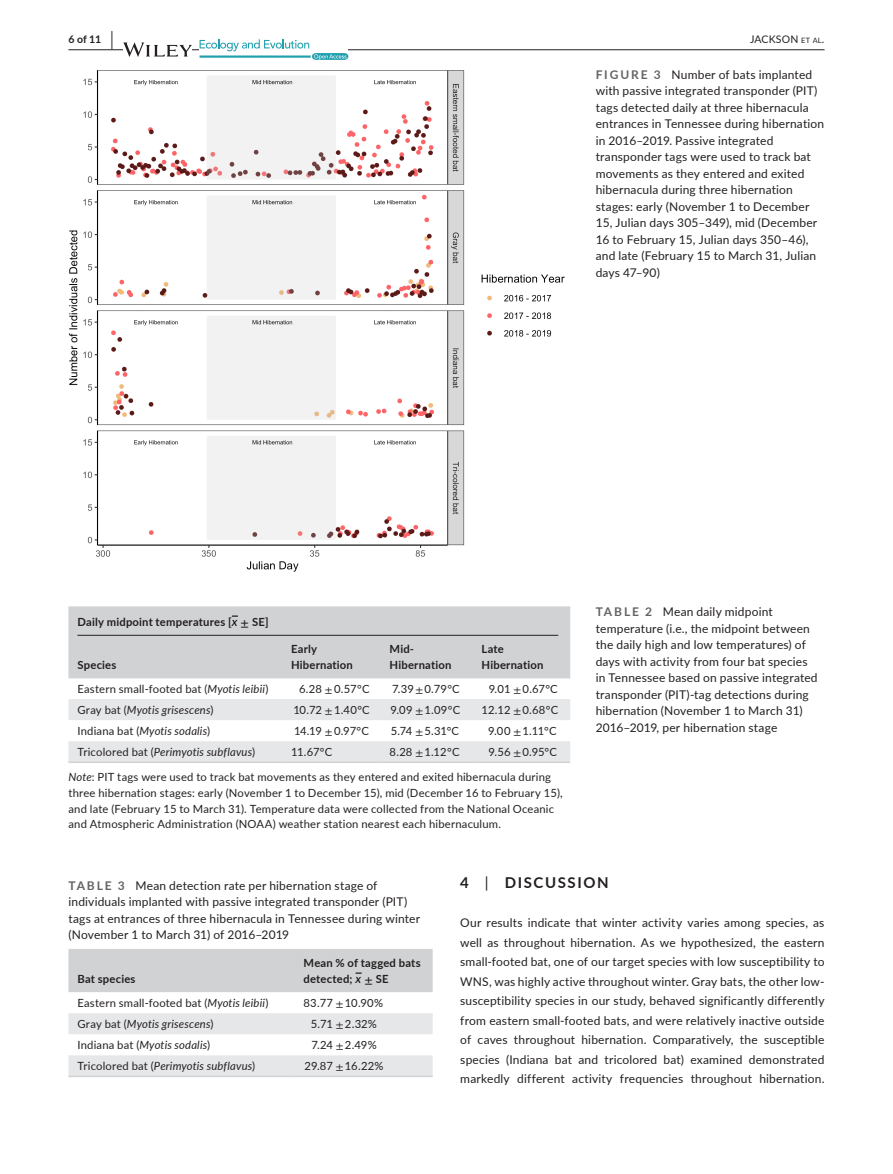
<style>
.page{position:relative;width:893px;height:1174px;background:#fff}
.page>*{position:absolute;margin:0;border:0;box-sizing:border-box;transform-origin:0 0}
.t1{font:700 15px "Lato";letter-spacing:.11em;color:#231f20}
.t2{font:12px/16.5px "Lato";letter-spacing:.015em;color:#231f20}
.t3{font:11.25px/15.8px "Lato";letter-spacing:.015em;color:#231f20}
.t4{font:italic 11.25px "Lato";letter-spacing:.015em;color:#231f20}
.t5{font:700 11.25px/15.8px "Lato";letter-spacing:.02em;color:#231f20}
.t6{font:10.5px "Lato";letter-spacing:.015em;color:#231f20}
.t7{font:700 10.5px "Lato";color:#231f20}
.s1{font-size:19.5px}
.s2{font-size:7.35px}
.s3{font-weight:700;color:#636366}
.s4{font-weight:400;font-style:italic;font-size:12px;color:#000}
.s5{font-family:"STIX"}
.s6{font-style:italic}
.s7{font-style:normal}
.s8{font-weight:400}
</style>
<div class="page">
<hr style="left:68px;top:49px;width:756px;height:1px;background:#231f20">
<svg style="left:123px;top:42px;width:69px;height:15px"></svg>
<svg style="left:200px;top:39px;width:148px;height:21px"></svg>
<img style="left:69px;top:70px;width:496px;height:502px">
<svg style="left:68px;top:699px;width:502px;height:62px"></svg>
<hr style="left:68px;top:761px;width:214px;height:2px;background:#d1d2d4">
<hr style="left:282px;top:761px;width:99px;height:2px;background:#d1d2d4">
<hr style="left:381px;top:761px;width:92px;height:2px;background:#d1d2d4">
<hr style="left:473px;top:761px;width:97px;height:2px;background:#d1d2d4">
<div style="left:68px;top:606px;width:502px;height:72px;background:#d1d2d4"></div>
<svg style="left:68px;top:1013px;width:365px;height:62px"></svg>
<hr style="left:68px;top:1075px;width:226px;height:2px;background:#d1d2d4">
<hr style="left:294px;top:1075px;width:139px;height:2px;background:#d1d2d4">
<div style="left:68px;top:949px;width:365px;height:43px;background:#d1d2d4"></div>
<p class="t7" style="left:68px;top:31px;width:46px">6 of 11 <span class="s1">|</span></p>
<p class="t6" style="left:750px;top:31px;width:76px">JACKSON <span class="s2">et al</span>.</p>
<p class="t2" style="left:596px;top:66px;width:230px"><span class="s3">FIGURE 3</span> Number of bats implanted with passive integrated transponder (PIT) tags detected daily at three hibernacula entrances in Tennessee during hibernation in 2016–2019. Passive integrated transponder tags were used to track bat movements as they entered and exited hibernacula during three hibernation stages: early (November 1 to December 15, Julian days 305–349), mid (December 16 to February 15, Julian days 350–46), and late (February 15 to March 31, Julian days 47–90)</p>
<p class="t5" style="left:77px;top:613px;width:193px">Daily midpoint temperatures [<span class="s4">x</span> <span class="s5">±</span> SE]</p>
<p class="t5" style="left:77px;top:656px;width:41px">Species</p>
<p class="t5" style="left:291px;top:641px;width:63px">Early<br>Hibernation</p>
<p class="t5" style="left:390px;top:641px;width:63px">Mid-<br>Hibernation</p>
<p class="t5" style="left:482px;top:641px;width:63px">Late<br>Hibernation</p>
<p class="t3" style="left:77px;top:680px;width:192px">Eastern small-footed bat (<span class="s6">Myotis leibii</span>)</p>
<p class="t3" style="left:299px;top:680px;width:72px">6.28 <span class="s5">±</span> 0.57°C</p>
<p class="t3" style="left:392px;top:680px;width:69px">7.39 <span class="s5">±</span> 0.79°C</p>
<p class="t3" style="left:489px;top:680px;width:71px">9.01 <span class="s5">±</span> 0.67°C</p>
<p class="t4" style="left:77px;top:702px;width:138px"><span class="s7">Gray bat (</span>Myotis grisescens<span class="s7">)</span></p>
<p class="t3" style="left:293px;top:701px;width:78px">10.72 <span class="s5">±</span> 1.40°C</p>
<p class="t3" style="left:390px;top:701px;width:71px">9.09 <span class="s5">±</span> 1.09°C</p>
<p class="t3" style="left:482px;top:701px;width:78px">12.12 <span class="s5">±</span> 0.68°C</p>
<p class="t4" style="left:77px;top:723px;width:134px"><span class="s7">Indiana bat (</span>Myotis sodalis<span class="s7">)</span></p>
<p class="t3" style="left:294px;top:723px;width:76px">14.19 <span class="s5">±</span> 0.97°C</p>
<p class="t3" style="left:391px;top:723px;width:70px">5.74 <span class="s5">±</span> 5.31°C</p>
<p class="t3" style="left:488px;top:723px;width:70px">9.00 <span class="s5">±</span> 1.11°C</p>
<p class="t4" style="left:77px;top:744px;width:179px"><span class="s7">Tricolored bat (</span>Perimyotis subflavus<span class="s7">)</span></p>
<p class="t3" style="left:291px;top:744px;width:43px">11.67°C</p>
<p class="t3" style="left:389px;top:744px;width:72px">8.28 <span class="s5">±</span> 1.12°C</p>
<p class="t3" style="left:489px;top:744px;width:70px">9.56 <span class="s5">±</span> 0.95°C</p>
<p class="t3" style="left:68px;top:768px;width:496px"><span class="s6">Note</span>: PIT tags were used to track bat movements as they entered and exited hibernacula during three hibernation stages: early (November 1 to December 15), mid (December 16 to February 15), and late (February 15 to March 31). Temperature data were collected from the National Oceanic and Atmospheric Administration (NOAA) weather station nearest each hibernaculum.</p>
<p class="t2" style="left:596px;top:603px;width:223px"><span class="s3">TABLE 2</span> Mean daily midpoint temperature (i.e., the midpoint between the daily high and low temperatures) of days with activity from four bat species in Tennessee based on passive integrated transponder (PIT)-tag detections during hibernation (November 1 to March 31)<br>2016–2019, per hibernation stage</p>
<p class="t2" style="left:68px;top:876px;width:353px"><span class="s3">TABLE 3</span> Mean detection rate per hibernation stage of individuals implanted with passive integrated transponder (PIT) tags at entrances of three hibernacula in Tennessee during winter (November 1 to March 31) of 2016–2019</p>
<p class="t5" style="left:77px;top:970px;width:60px">Bat species</p>
<p class="t5" style="left:303px;top:954px;width:119px">Mean % of tagged bats detected; <span class="s4">x</span> <span class="s5">±</span> SE</p>
<p class="t3" style="left:77px;top:994px;width:192px">Eastern small-footed bat (<span class="s6">Myotis leibii</span>)</p>
<p class="t3" style="left:303px;top:994px;width:81px">83.77 <span class="s5">±</span> 10.90%</p>
<p class="t4" style="left:77px;top:1016px;width:138px"><span class="s7">Gray bat (</span>Myotis grisescens<span class="s7">)</span></p>
<p class="t3" style="left:311px;top:1015px;width:68px">5.71 <span class="s5">±</span> 2.32%</p>
<p class="t4" style="left:77px;top:1037px;width:134px"><span class="s7">Indiana bat (</span>Myotis sodalis<span class="s7">)</span></p>
<p class="t3" style="left:311px;top:1037px;width:67px">7.24 <span class="s5">±</span> 2.49%</p>
<p class="t4" style="left:77px;top:1058px;width:179px"><span class="s7">Tricolored bat (</span>Perimyotis subflavus<span class="s7">)</span></p>
<p class="t3" style="left:305px;top:1058px;width:80px">29.87 <span class="s5">±</span> 16.22%</p>
<p class="t1" style="left:460px;top:872px;width:150px">4 <span class="s8">|</span> DISCUSSION</p>
<p class="t2" style="left:460px;top:912px;width:366px;line-height:19.5px;text-align:justify">Our results indicate that winter activity varies among species, as well as throughout hibernation. As we hypothesized, the eastern small-footed bat, one of our target species with low susceptibility to WNS, was highly active throughout winter. Gray bats, the other low&shy;susceptibility species in our study, behaved significantly differently from eastern small-footed bats, and were relatively inactive outside of caves throughout hibernation. Comparatively, the susceptible species (Indiana bat and tricolored bat) examined demonstrated markedly different activity frequencies throughout hibernation.</p>
</div>
